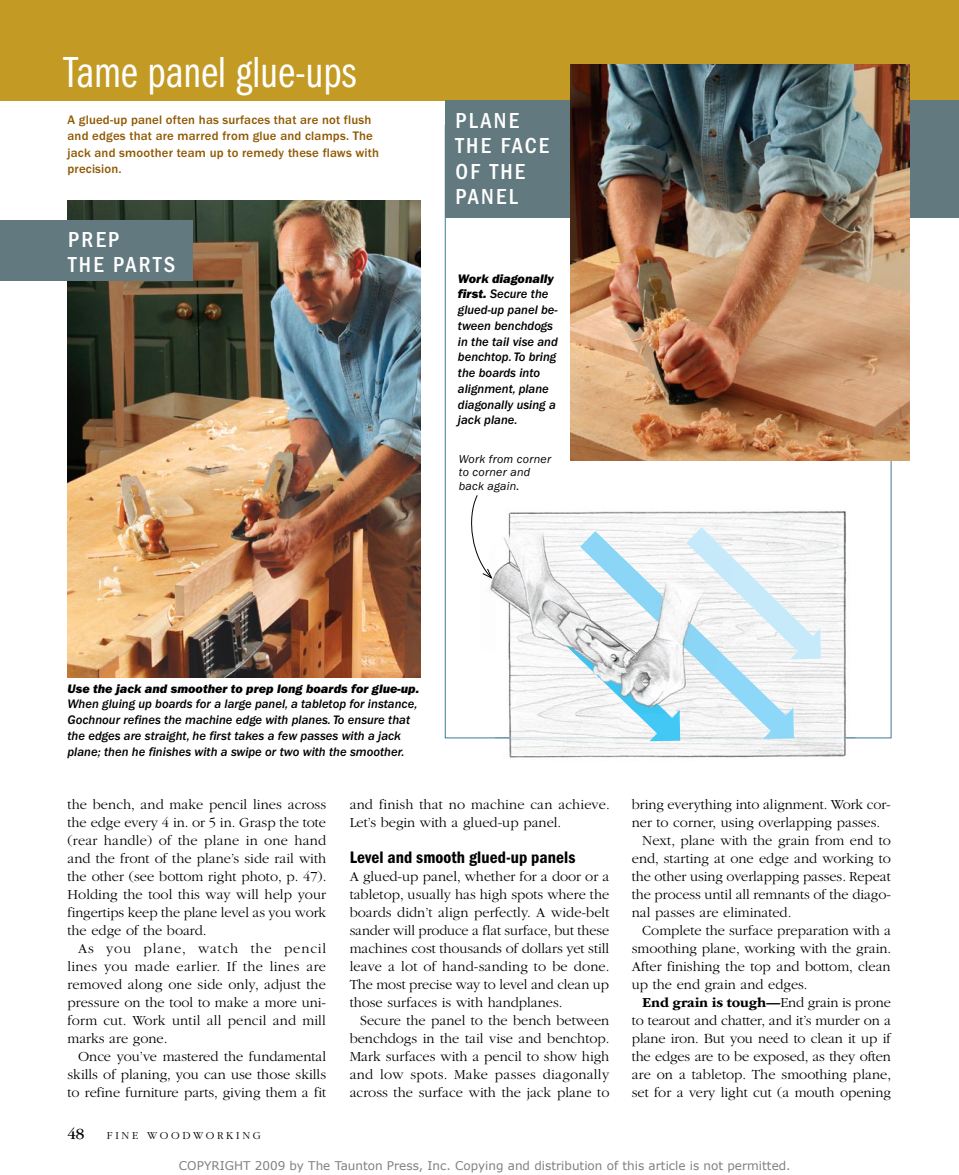
<style>
.page{position:relative;width:959px;height:1175px;background:#fff}
.page>*{position:absolute;margin:0;border:0;box-sizing:border-box;transform-origin:0 0}
.t1{font:45px "ITC Franklin Gothic Std Bk Cp";color:#fff}
.t2{font:500 condensed 22.5px/25.5px "ITC Franklin Gothic Std";letter-spacing:.1em;color:#fff}
.t3{font:17.25px "ITC Franklin Gothic Std Dm Cd";letter-spacing:.005em;color:#000}
.t4{font:16.05px "ITC Garamond Std";color:#000}
.t5{font:300 14.4px/18px "ITC Garamond Std";color:#000;text-align:justify}
.t6{font:700 14.4px "ITC Garamond Std";letter-spacing:-.01em;color:#000}
.t7{font:12.75px/15.8px "ITC Franklin Gothic Std Med It";color:#000}
.t8{font:500 12.75px/16.5px "ITC Franklin Gothic Std";letter-spacing:.015em;color:#8f5800}
.t9{font:12.75px "ITC Franklin Gothic Std Hvy It";color:#000}
.t10{font:12px "Verdana";color:#808080}
.t11{font:italic 12px/13.5px "ITC Franklin Gothic Std";letter-spacing:.02em;color:#000}
.t12{font:300 11.1px "ITC Garamond Std";letter-spacing:.24em;color:#000}
.s1{font-family:"ITC Franklin Gothic Std Hvy It"}
.s2{font-weight:300}
</style>
<div class="page">
<svg style="left:445px;top:217px;width:446px;height:521px"></svg>
<div style="left:0;top:0;width:958px;height:101px;background:#c39a23"></div>
<img style="left:495px;top:503px;width:360px;height:54px">
<img style="left:701px;top:557px;width:154px;height:201px">
<img style="left:495px;top:713px;width:51px;height:46px">
<img style="left:546px;top:741px;width:155px;height:17px">
<img style="left:495px;top:737px;width:360px;height:1px">
<svg style="left:525px;top:527px;width:295px;height:214px"></svg>
<img style="left:479px;top:541px;width:16px;height:113px">
<img style="left:495px;top:516px;width:235px;height:197px">
<img style="left:580px;top:531px;width:141px;height:143px">
<img style="left:686px;top:542px;width:44px;height:44px">
<img style="left:525px;top:591px;width:154px;height:122px">
<div style="left:445px;top:100px;width:513px;height:117px;background:#61797f"></div>
<img style="left:68px;top:201px;width:353px;height:477px">
<div style="left:0;top:220px;width:193px;height:60px;background:#61797f"></div>
<img style="left:570px;top:65px;width:339px;height:395px">
<svg style="left:466px;top:494px;width:27px;height:85px"></svg>
<h1 class="t1" style="left:64px;top:48px;width:294px">Tame panel glue-ups</h1>
<p class="t8" style="left:68px;top:111px;width:313px">A glued-up panel often has surfaces that are not flush and edges that are marred from glue and clamps. The jack and smoother team up to remedy these flaws with precision.</p>
<h2 class="t2" style="left:68px;top:226px;width:109px">PREP<br>THE PARTS</h2>
<h2 class="t2" style="left:455px;top:108px;width:95px">PLANE<br>THE FACE<br>OF THE<br>PANEL</h2>
<p class="t9" style="left:458px;top:271px;width:97px">Work diagonally</p>
<p class="t7" style="left:458px;top:286px;width:101px"><span class="s1">first.</span> Secure the glued-up panel be&shy;tween benchdogs in the tail vise and benchtop. To bring the boards into alignment, plane diagonally using a jack plane.</p>
<p class="t11" style="left:459px;top:452px;width:94px">Work from corner to corner and back again.</p>
<p class="t9" style="left:68px;top:681px;width:353px">Use the jack and smoother to prep long boards for glue-up.</p>
<p class="t7" style="left:68px;top:696px;width:351px">When gluing up boards for a large panel, a tabletop for instance, Gochnour refines the machine edge with planes. To ensure that the edges are straight, he first takes a few passes with a jack plane; then he finishes with a swipe or two with the smoother.</p>
<p class="t5" style="left:68px;top:795px;width:260px">the bench, and make pencil lines across the edge every 4 in. or 5 in. grasp the tote (rear handle) of the plane in one hand and the front of the plane’s side rail with the other (see bottom right photo, p. 47).<br>Holding the tool this way will help your fingertips keep the plane level as you work the edge of the board.</p>
<p class="t5" style="left:68px;top:939px;width:260px;text-indent:10px">As you plane, watch the pencil lines you made earlier. If the lines are removed along one side only, adjust the pressure on the tool to make a more uni&shy;form cut. Work until all pencil and mill marks are gone.</p>
<p class="t5" style="left:68px;top:1047px;width:260px;text-indent:10px">Once you’ve mastered the fundamental skills of planing, you can use those skills to refine furniture parts, giving them a fit</p>
<p class="t5" style="left:350px;top:795px;width:262px">and finish that no machine can achieve.<br>Let’s begin with a glued-up panel.</p>
<p class="t3" style="left:350px;top:847px;width:227px">Level and smooth glued-up panels</p>
<p class="t5" style="left:350px;top:867px;width:261px">A glued-up panel, whether for a door or a tabletop, usually has high spots where the boards didn’t align perfectly. A wide-belt sander will produce a flat surface, but these machines cost thousands of dollars yet still leave a lot of hand-sanding to be done.<br>The most precise way to level and clean up those surfaces is with handplanes.</p>
<p class="t5" style="left:350px;top:1011px;width:261px;text-indent:10px">Secure the panel to the bench between benchdogs in the tail vise and benchtop.<br>Mark surfaces with a pencil to show high and low spots. Make passes diagonally across the surface with the jack plane to</p>
<p class="t5" style="left:632px;top:795px;width:260px">bring everything into alignment. Work cor-</p>
<p class="t5" style="left:632px;top:813px;width:250px">ner to corner, using overlapping passes.</p>
<p class="t5" style="left:642px;top:831px;width:250px">Next, plane with the grain from end to</p>
<p class="t5" style="left:632px;top:849px;width:260px">end, starting at one edge and working to</p>
<p class="t5" style="left:632px;top:867px;width:260px">the other using overlapping passes. repeat</p>
<p class="t5" style="left:632px;top:885px;width:261px">the process until all remnants of the diago-</p>
<p class="t5" style="left:632px;top:903px;width:161px">nal passes are eliminated.</p>
<p class="t5" style="left:642px;top:921px;width:250px">Complete the surface preparation with a</p>
<p class="t5" style="left:632px;top:939px;width:261px">smoothing plane, working with the grain.</p>
<p class="t5" style="left:632px;top:957px;width:260px">After finishing the top and bottom, clean</p>
<p class="t5" style="left:632px;top:975px;width:177px">up the end grain and edges.</p>
<p class="t6" style="left:642px;top:994px;width:250px">End grain is tough—<span class="s2">End grain is prone</span></p>
<p class="t5" style="left:632px;top:1011px;width:260px">to tearout and chatter, and it’s murder on a</p>
<p class="t5" style="left:632px;top:1029px;width:260px">plane iron. But you need to clean it up if</p>
<p class="t5" style="left:632px;top:1047px;width:261px">the edges are to be exposed, as they often</p>
<p class="t5" style="left:632px;top:1065px;width:261px">are on a tabletop. The smoothing plane,</p>
<p class="t5" style="left:632px;top:1083px;width:260px">set for a very light cut (a mouth opening</p>
<p class="t4" style="left:68px;top:1124px;width:18px">48</p>
<p class="t12" style="left:107px;top:1129px;width:155px">FINE WOOdWOrkINg</p>
<p class="t10" style="left:179px;top:1158px;width:613px">COPYRIGHT 2009 by The Taunton Press, Inc. Copying and distribution of this article is not permitted.</p>
</div>
